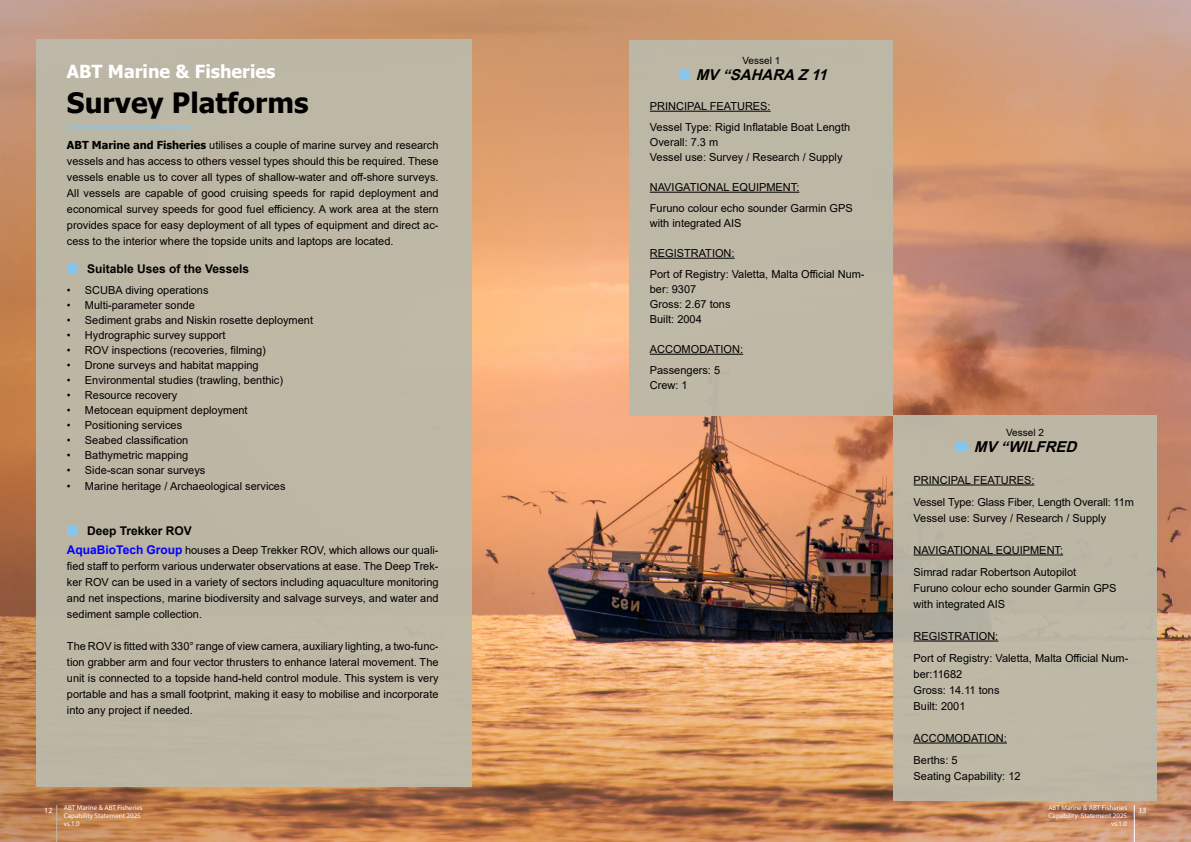
<style>
.page{position:relative;width:1191px;height:842px;background:#fff}
.page>*{position:absolute;margin:0;border:0;box-sizing:border-box;transform-origin:0 0}
.t1{font:700 28px "Tahoma";color:#000}
.t2{font:700 18px "Tahoma";color:#fff}
.t3{font:italic 700 15px "Arial";color:#000}
.t4{font:700 12px "Arial";color:#000}
.t5{font:11px/16px "Arial";color:#000}
.t6{font:10px "Arial";color:#000}
.t7{font:8px "Myriad Pro";color:#fff}
.t8{font:7px/8px "Myriad Pro";color:#fff;text-align:right}
.s1{font-family:"Tahoma";font-weight:700}
.s2{font-weight:700;font-size:12px;color:#00f}
</style>
<div class="page">
<img style="left:0;top:0;width:1191px;height:842px">
<div style="left:36px;top:40px;width:436px;height:747px;background:#bcb9a9"></div>
<div style="left:629px;top:40px;width:264px;height:375px;background:#bcb9a9"></div>
<div style="left:893px;top:415px;width:264px;height:386px;background:#bcb9a9"></div>
<hr style="left:56px;top:805px;width:1px;height:37px;background:#bcb9a9">
<hr style="left:1134px;top:805px;width:1px;height:37px;background:#fff">
<hr style="left:650px;top:111px;width:120px;height:1px;background:#000">
<hr style="left:650px;top:192px;width:149px;height:1px;background:#000">
<hr style="left:650px;top:258px;width:84px;height:1px;background:#000">
<hr style="left:650px;top:354px;width:93px;height:1px;background:#000">
<hr style="left:913px;top:485px;width:121px;height:1px;background:#000">
<hr style="left:913px;top:555px;width:150px;height:1px;background:#000">
<hr style="left:913px;top:641px;width:85px;height:1px;background:#000">
<hr style="left:913px;top:743px;width:94px;height:1px;background:#000">
<div style="left:67px;top:264px;width:11px;height:10px;background:#86c6ed"></div>
<div style="left:679px;top:70px;width:11px;height:10px;background:#86c6ed"></div>
<div style="left:956px;top:441px;width:11px;height:10px;background:#86c6ed"></div>
<div style="left:67px;top:525px;width:11px;height:11px;background:#86c6ed"></div>
<hr style="left:67px;top:126px;width:123px;height:2px;background:#86c6ed">
<h2 class="t2" style="left:67px;top:58px;width:210px">ABT Marine &amp; Fisheries</h2>
<h1 class="t1" style="left:67px;top:83px;width:243px">Survey Platforms</h1>
<p class="t5" style="left:67px;top:137px;width:373px;text-align:justify"><span class="s1">ABT Marine and Fisheries</span> utilises a couple of marine survey and research vessels and has access to others vessel types should this be required. These vessels enable us to cover all types of shallow-water and off-shore surveys.<br>All vessels are capable of good cruising speeds for rapid deployment and economical survey speeds for good fuel efficiency. A work area at the stern provides space for easy deployment of all types of equipment and direct ac&shy;cess to the interior where the topside units and laptops are located.</p>
<p class="t4" style="left:87px;top:260px;width:164px">Suitable Uses of the Vessels</p>
<p class="t5" style="left:67px;top:282px;width:143px">• SCUBA diving operations</p>
<p class="t5" style="left:67px;top:297px;width:130px">• Multi-parameter sonde</p>
<p class="t5" style="left:67px;top:312px;width:248px">• Sediment grabs and Niskin rosette deployment</p>
<p class="t5" style="left:67px;top:327px;width:160px">• Hydrographic survey support</p>
<p class="t5" style="left:67px;top:342px;width:200px">• ROV inspections (recoveries, filming)</p>
<p class="t5" style="left:67px;top:357px;width:193px">• Drone surveys and habitat mapping</p>
<p class="t5" style="left:67px;top:372px;width:218px">• Environmental studies (trawling, benthic)</p>
<p class="t5" style="left:67px;top:387px;width:112px">• Resource recovery</p>
<p class="t5" style="left:67px;top:402px;width:182px">• Metocean equipment deployment</p>
<p class="t5" style="left:67px;top:417px;width:117px">• Positioning services</p>
<p class="t5" style="left:67px;top:432px;width:123px">• Seabed classification</p>
<p class="t5" style="left:67px;top:447px;width:123px">• Bathymetric mapping</p>
<p class="t5" style="left:67px;top:462px;width:140px">• Side-scan sonar surveys</p>
<p class="t5" style="left:67px;top:478px;width:220px">• Marine heritage / Archaeological services</p>
<p class="t4" style="left:87px;top:522px;width:106px">Deep Trekker ROV</p>
<p class="t5" style="left:67px;top:542px;width:373px;text-align:justify"><span class="s2">AquaBioTech Group</span> houses a Deep Trekker ROV, which allows our quali&shy;fied staff to perform various underwater observations at ease. The Deep Trek&shy;ker ROV can be used in a variety of sectors including aquaculture monitoring and net inspections, marine biodiversity and salvage surveys, and water and sediment sample collection.</p>
<p class="t5" style="left:67px;top:638px;width:373px;text-align:justify">The ROV is fitted with 330° range of view camera, auxiliary lighting, a two-func&shy;tion grabber arm and four vector thrusters to enhance lateral movement. The unit is connected to a topside hand-held control module. This system is very portable and has a small footprint, making it easy to mobilise and incorporate into any project if needed.</p>
<p class="t6" style="left:742px;top:54px;width:39px">Vessel 1</p>
<h3 class="t3" style="left:696px;top:64px;width:138px">MV“SAHARAZ11</h3>
<p class="t5" style="left:650px;top:96px;width:202px;line-height:21px">PRINCIPAL FEATURES:<br>Vessel Type: Rigid Inflatable Boat Length</p>
<p class="t5" style="left:650px;top:135px;width:194px;line-height:15px">Overall: 7.3 m<br>Vessel use: Survey / Research / Supply</p>
<p class="t5" style="left:650px;top:177px;width:204px;line-height:21px">NAVIGATIONAL EQUIPMENT:<br>Furuno colour echo sounder Garmin GPS</p>
<p class="t5" style="left:650px;top:215px;width:93px">with integrated AIS</p>
<p class="t5" style="left:650px;top:243px;width:216px;line-height:21px">REGISTRATION:<br>Port of Registry: Valetta, Malta Official Num-</p>
<p class="t5" style="left:650px;top:282px;width:82px;line-height:15px">ber: 9307<br>Gross: 2.67 tons<br>Built: 2004</p>
<p class="t5" style="left:650px;top:339px;width:95px;line-height:21px">ACCOMODATION:<br>Passengers: 5</p>
<p class="t5" style="left:650px;top:377px;width:39px">Crew: 1</p>
<p class="t6" style="left:1006px;top:425px;width:39px">Vessel 2</p>
<h3 class="t3" style="left:973px;top:436px;width:110px">MV“WILFRED</h3>
<p class="t5" style="left:913px;top:469px;width:222px;line-height:22px">PRINCIPAL FEATURES:<br>Vessel Type: Glass Fiber, Length Overall: 11m</p>
<p class="t5" style="left:913px;top:510px;width:194px">Vessel use: Survey / Research / Supply</p>
<p class="t5" style="left:913px;top:539px;width:164px;line-height:22px">NAVIGATIONAL EQUIPMENT:<br>Simrad radar Robertson Autopilot</p>
<p class="t5" style="left:913px;top:580px;width:204px">Furuno colour echo sounder Garmin GPS with integrated AIS</p>
<p class="t5" style="left:913px;top:625px;width:216px;line-height:22px">REGISTRATION:<br>Port of Registry: Valetta, Malta Official Num-</p>
<p class="t5" style="left:913px;top:666px;width:88px">ber:11682<br>Gross: 14.11 tons<br>Built: 2001</p>
<p class="t5" style="left:913px;top:727px;width:95px;line-height:22px">ACCOMODATION:<br>Berths: 5</p>
<p class="t5" style="left:913px;top:768px;width:108px">Seating Capability: 12</p>
<p class="t8" style="left:64px;top:804px;width:80px;text-align:left">ABT Marine &amp; ABT Fisheries<br>Capability Statement 2025 vs.1.0</p>
<p class="t8" style="left:1048px;top:804px;width:80px">ABT Marine &amp; ABT Fisheries<br>Capability Statement 2025 vs.1.0</p>
<p class="t7" style="left:44px;top:805px;width:10px">12</p>
<p class="t7" style="left:1138px;top:805px;width:10px">13</p>
</div>
